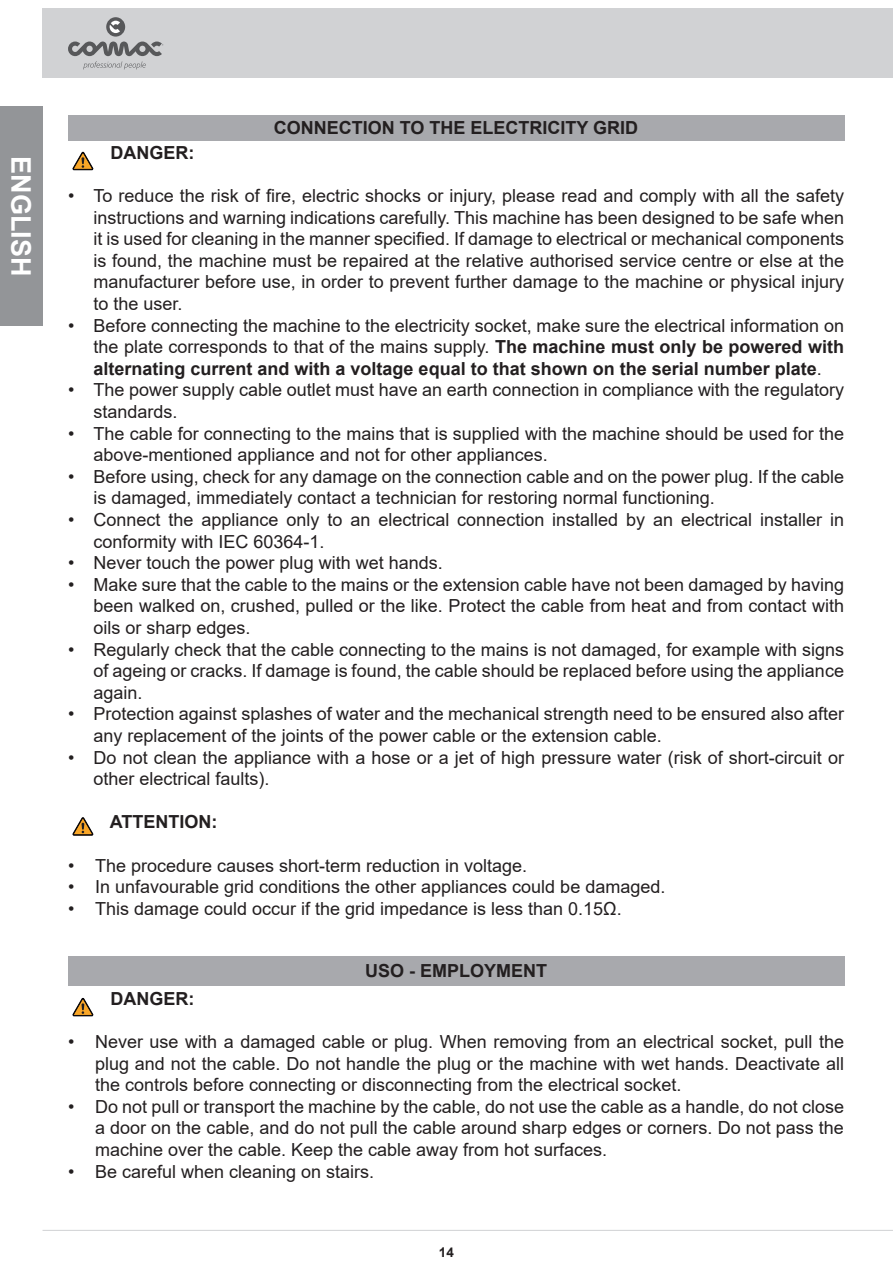
<style>
.page{position:relative;width:893px;height:1263px;background:#fff}
.page>*{position:absolute;margin:0;border:0;box-sizing:border-box;transform-origin:0 0}
.t1{font:700 27px "Arial";color:#fff}
.t2{font:18px/21.6px "Arial";color:#231f20;text-align:justify}
.Titoli_paragrafo__IT{font:700 18px "Arial";color:#231f20}
.t3{font:700 13.5px "Arial";color:#231f20}
.s1{font-weight:700}
</style>
<div class="page">
<div style="left:43px;top:9px;width:849px;height:69px;background:#d1d2d4"></div>
<svg style="left:106px;top:17px;width:19px;height:20px"></svg>
<svg style="left:110px;top:21px;width:10px;height:12px"></svg>
<svg style="left:68px;top:42px;width:95px;height:27px"></svg>
<hr style="left:43px;top:1230px;width:850px;height:1px;background:#d1d2d4">
<div style="left:0;top:106px;width:43px;height:220px;background:#939598"></div>
<svg style="left:73px;top:151px;width:21px;height:20px"></svg>
<svg style="left:73px;top:817px;width:21px;height:19px"></svg>
<div style="left:68px;top:115px;width:776px;height:25px;background:#a8a9ad"></div>
<svg style="left:73px;top:997px;width:21px;height:19px"></svg>
<div style="left:68px;top:956px;width:776px;height:29px;background:#a8a9ad"></div>
<h1 class="t1" style="left:40px;top:156px;width:122px;rotate:90deg">ENGLISH</h1>
<p class="Titoli_paragrafo__IT" style="left:274px;top:115px;width:366px">CONNECTION TO THE ELECTRICITY GRID</p>
<p class="Titoli_paragrafo__IT" style="left:111px;top:140px;width:85px">DANGER:</p>
<p class="t2" style="left:94px;top:185px;width:752px;text-indent:-26px">• To reduce the risk of fire, electric shocks or injury, please read and comply with all the safety instructions and warning indications carefully. This machine has been designed to be safe when it is used for cleaning in the manner specified. If damage to electrical or mechanical components is found, the machine must be repaired at the relative authorised service centre or else at the manufacturer before use, in order to prevent further damage to the machine or physical injury to the user.</p>
<p class="t2" style="left:94px;top:314px;width:752px;text-indent:-26px">• Before connecting the machine to the electricity socket, make sure the electrical information on the plate corresponds to that of the mains supply. <span class="s1">The machine must only be powered with alternating current and with a voltage equal to that shown on the serial number plate</span>.</p>
<p class="t2" style="left:94px;top:379px;width:752px;text-indent:-26px">• The power supply cable outlet must have an earth connection in compliance with the regulatory standards.</p>
<p class="t2" style="left:94px;top:422px;width:752px;text-indent:-26px">• The cable for connecting to the mains that is supplied with the machine should be used for the above-mentioned appliance and not for other appliances.</p>
<p class="t2" style="left:94px;top:465px;width:752px;text-indent:-26px">• Before using, check for any damage on the connection cable and on the power plug. If the cable is damaged, immediately contact a technician for restoring normal functioning.</p>
<p class="t2" style="left:94px;top:509px;width:752px;text-indent:-26px">• Connect the appliance only to an electrical connection installed by an electrical installer in conformity with IEC 60364-1.</p>
<p class="t2" style="left:68px;top:552px;width:376px">• Never touch the power plug with wet hands.</p>
<p class="t2" style="left:94px;top:573px;width:752px;text-indent:-26px">• Make sure that the cable to the mains or the extension cable have not been damaged by having been walked on, crushed, pulled or the like. Protect the cable from heat and from contact with oils or sharp edges.</p>
<p class="t2" style="left:94px;top:638px;width:752px;text-indent:-26px">• Regularly check that the cable connecting to the mains is not damaged, for example with signs of ageing or cracks. If damage is found, the cable should be replaced before using the appliance again.</p>
<p class="t2" style="left:94px;top:703px;width:752px;text-indent:-26px">• Protection against splashes of water and the mechanical strength need to be ensured also after any replacement of the joints of the power cable or the extension cable.</p>
<p class="t2" style="left:94px;top:746px;width:752px;text-indent:-26px">• Do not clean the appliance with a hose or a jet of high pressure water (risk of short-circuit or other electrical faults).</p>
<p class="Titoli_paragrafo__IT" style="left:110px;top:809px;width:109px">ATTENTION:</p>
<p class="t2" style="left:68px;top:854px;width:461px">• The procedure causes short-term reduction in voltage.</p>
<p class="t2" style="left:68px;top:876px;width:599px">• In unfavourable grid conditions the other appliances could be damaged.</p>
<p class="t2" style="left:68px;top:897px;width:555px">• This damage could occur if the grid impedance is less than 0.15Ω.</p>
<p class="Titoli_paragrafo__IT" style="left:365px;top:958px;width:184px">USO - EMPLOYMENT</p>
<p class="Titoli_paragrafo__IT" style="left:111px;top:986px;width:85px">DANGER:</p>
<p class="t2" style="left:95px;top:1031px;width:750px;text-indent:-27px">• Never use with a damaged cable or plug. When removing from an electrical socket, pull the plug and not the cable. Do not handle the plug or the machine with wet hands. Deactivate all the controls before connecting or disconnecting from the electrical socket.</p>
<p class="t2" style="left:95px;top:1095px;width:750px;text-indent:-27px">• Do not pull or transport the machine by the cable, do not use the cable as a handle, do not close a door on the cable, and do not pull the cable around sharp edges or corners. Do not pass the machine over the cable. Keep the cable away from hot surfaces.</p>
<p class="t2" style="left:68px;top:1160px;width:308px">• Be careful when cleaning on stairs.</p>
<p class="t3" style="left:439px;top:1243px;width:17px">14</p>
</div>
